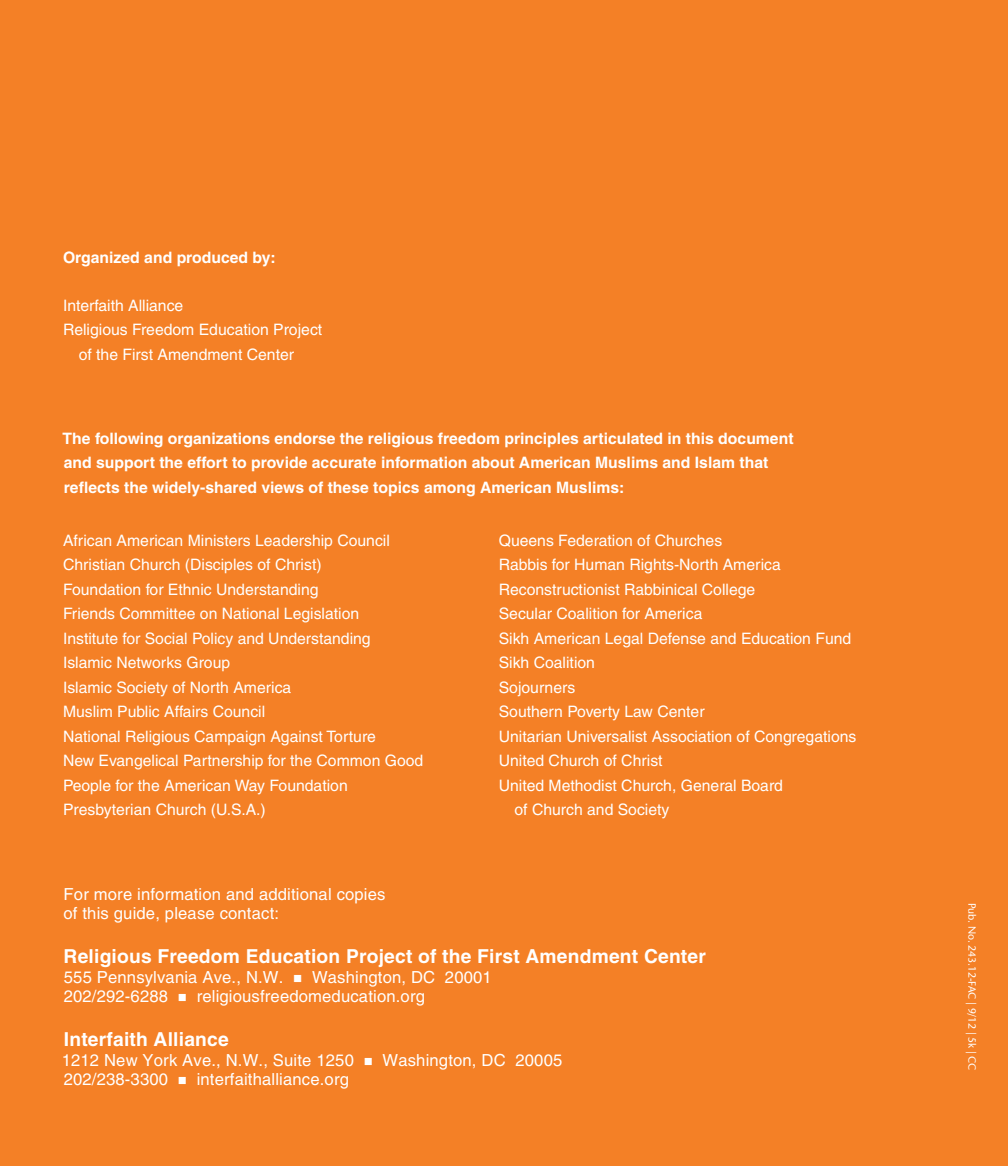
<style>
.page{position:relative;width:1008px;height:1166px;background:#f48026}
.page>*{position:absolute;margin:0;border:0;box-sizing:border-box;transform-origin:0 0}
.t1{font:700 19.25px "Helvetica";letter-spacing:.01em;color:#fff}
.t2{font:16.62px "Helvetica";letter-spacing:.01em;color:#fff}
.body{font:15.75px/24.5px "Helvetica";color:#fff}
.body-2{font:700 15.75px/24.5px "Helvetica";color:#fff}
.t3{font:10.5px "Stone Sans";letter-spacing:-.015em;color:#fff}
</style>
<div class="page">
<p class="body-2" style="left:63px;top:244px;width:214px">Organized and produced by:</p>
<p class="body" style="left:63px;top:293px;width:122px">Interfaith Alliance</p>
<p class="body" style="left:79px;top:317px;width:245px;text-indent:-16px">Religious Freedom Education Project of the First Amendment Center</p>
<p class="body-2" style="left:63px;top:425px;width:732px">The following organizations endorse the religious freedom principles articulated in this document and support the effort to provide accurate information about American Muslims and Islam that reflects the widely-shared views of these topics among American Muslims:</p>
<p class="body" style="left:63px;top:528px;width:328px">African American Ministers Leadership Council</p>
<p class="body" style="left:63px;top:552px;width:260px">Christian Church (Disciples of Christ)</p>
<p class="body" style="left:63px;top:577px;width:257px">Foundation for Ethnic Understanding</p>
<p class="body" style="left:63px;top:601px;width:298px">Friends Committee on National Legislation</p>
<p class="body" style="left:63px;top:626px;width:309px">Institute for Social Policy and Understanding</p>
<p class="body" style="left:63px;top:650px;width:169px">Islamic Networks Group</p>
<p class="body" style="left:63px;top:675px;width:230px">Islamic Society of North America</p>
<p class="body" style="left:63px;top:699px;width:204px">Muslim Public Affairs Council</p>
<p class="body" style="left:63px;top:724px;width:315px">National Religious Campaign Against Torture</p>
<p class="body" style="left:63px;top:748px;width:362px">New Evangelical Partnership for the Common Good</p>
<p class="body" style="left:63px;top:773px;width:286px">People for the American Way Foundation</p>
<p class="body" style="left:63px;top:797px;width:204px">Presbyterian Church (U.S.A.)</p>
<p class="t2" style="left:64px;top:884px;width:323px">For more information and additional copies</p>
<p class="body" style="left:499px;top:528px;width:225px">Queens Federation of Churches</p>
<p class="body" style="left:499px;top:552px;width:284px">Rabbis for Human Rights-North America</p>
<p class="body" style="left:499px;top:577px;width:258px">Reconstructionist Rabbinical College</p>
<p class="body" style="left:499px;top:601px;width:205px">Secular Coalition for America</p>
<p class="body" style="left:499px;top:626px;width:354px">Sikh American Legal Defense and Education Fund</p>
<p class="body" style="left:499px;top:650px;width:98px">Sikh Coalition</p>
<p class="body" style="left:499px;top:675px;width:78px">Sojourners</p>
<p class="body" style="left:499px;top:699px;width:207px">Southern Poverty Law Center</p>
<p class="body" style="left:499px;top:724px;width:359px">Unitarian Universalist Association of Congregations</p>
<p class="body" style="left:499px;top:748px;width:165px">United Church of Christ</p>
<p class="body" style="left:514px;top:773px;width:270px;text-indent:-16px">United Methodist Church, General Board of Church and Society</p>
<p class="t2" style="left:64px;top:904px;width:217px">of this guide, please contact:</p>
<p class="t1" style="left:64px;top:944px;width:644px">Religious Freedom Education Project of the First Amendment Center</p>
<p class="t2" style="left:64px;top:967px;width:430px">555 Pennsylvania Ave., N.W. ■ Washington, DC 20001</p>
<p class="t2" style="left:64px;top:987px;width:363px">202/292-6288 ■ religiousfreedomeducation.org</p>
<p class="t1" style="left:64px;top:1027px;width:166px">Interfaith Alliance</p>
<p class="t2" style="left:62px;top:1050px;width:502px">1212 New York Ave., N.W., Suite 1250 ■ Washington, DC 20005</p>
<p class="t2" style="left:64px;top:1070px;width:287px">202/238-3300 ■ interfaithalliance.org</p>
<p class="t3" style="left:979px;top:902px;width:169px;rotate:90deg">Pub. No. 243.12-FAC | 9/12 | 5k | CC</p>
</div>
